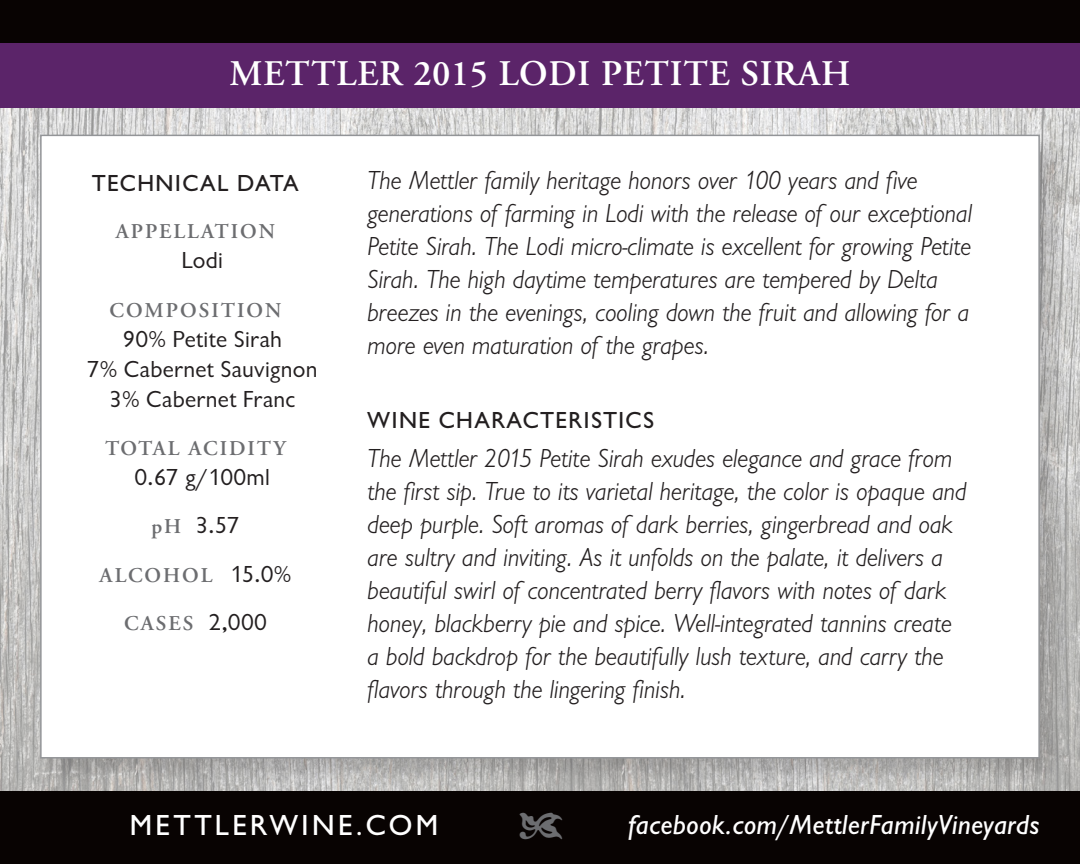
<style>
.page{position:relative;width:1080px;height:864px;background:#080302}
.page>*{position:absolute;margin:0;border:0;box-sizing:border-box;transform-origin:0 0}
.t1{font:42px "Type Embellishments One Plain";color:#6c6d70}
.wine_name_back{font:600 36px "Adobe Garamond Pro";letter-spacing:.025em;color:#fff}
.large_web_address{font:500 30px "Chantilly";letter-spacing:.11em;color:#fff}
.facebook_address{font:italic 500 28.5px "Chantilly";letter-spacing:.005em;color:#fff}
.technical_text{font:italic 300 27px/33px "Chantilly";letter-spacing:-.01em;color:#231f20}
.technical_data{font:24px/30px "Chantilly";letter-spacing:.01em;color:#231f20;text-align:center}
.column_head-left_jus{font:500 24px "Chantilly";letter-spacing:.06em;color:#231f20}
.column_head-center{font:500 24px "Chantilly";letter-spacing:.06em;color:#231f20}
.tech_heads{font:24px "Chantilly";color:#231f20}
.tech_heads-2{font:600 21px "Adobe Garamond Pro";letter-spacing:.095em;color:#6c6d70}
.s1{font-family:"Adobe Garamond Pro";font-weight:600;font-size:21px;color:#6c6d70}
.s2{font-family:"Chantilly";font-weight:400;font-size:24px;color:#231f20}
</style>
<div class="page">
<img style="left:621px;top:108px;width:459px;height:682px">
<img style="left:0;top:108px;width:621px;height:682px">
<div style="left:37px;top:132px;width:1033px;height:656px;background:#231f20;opacity:.2"></div>
<div style="left:40px;top:135px;width:1000px;height:624px;background:#fff;border:2px solid #939598"></div>
<div style="left:0;top:43px;width:1080px;height:65px;background:#5b2469"></div>
<p class="wine_name_back" style="left:229px;top:53px;width:623px">METTLER 2015 LODI PETITE SIRAH</p>
<p class="column_head-center" style="left:92px;top:170px;width:208px">TECHNICAL DATA</p>
<p class="tech_heads-2" style="left:116px;top:220px;width:161px">APPELLATION</p>
<p class="technical_data" style="left:181px;top:246px;width:43px">Lodi</p>
<p class="tech_heads-2" style="left:109px;top:298px;width:174px">COMPOSITION</p>
<p class="technical_data" style="left:87px;top:324px;width:232px">90% Petite Sirah<br>7% Cabernet Sauvignon<br>3% Cabernet Franc</p>
<p class="tech_heads-2" style="left:105px;top:436px;width:182px">TOTAL ACIDITY</p>
<p class="technical_data" style="left:135px;top:463px;width:137px">0.67 g/100ml</p>
<p class="tech_heads" style="left:151px;top:512px;width:90px"><span class="s1">pH</span> 3.57</p>
<p class="tech_heads-2" style="left:100px;top:563px;width:193px">ALCOHOL <span class="s2">15.0%</span></p>
<p class="tech_heads-2" style="left:124px;top:611px;width:144px">CASES <span class="s2">2,000</span></p>
<p class="technical_text" style="left:367px;top:164px;width:607px">The Mettler family heritage honors over 100 years and five generations of farming in Lodi with the release of our exceptional Petite Sirah. The Lodi micro-climate is excellent for growing Petite Sirah. The high daytime temperatures are tempered by Delta breezes in the evenings, cooling down the fruit and allowing for a more even maturation of the grapes.</p>
<p class="column_head-left_jus" style="left:367px;top:407px;width:288px">WINE CHARACTERISTICS</p>
<p class="technical_text" style="left:367px;top:442px;width:601px">The Mettler 2015 Petite Sirah exudes elegance and grace from the first sip. True to its varietal heritage, the color is opaque and deep purple. Soft aromas of dark berries, gingerbread and oak are sultry and inviting. As it unfolds on the palate, it delivers a beautiful swirl of concentrated berry flavors with notes of dark honey, blackberry pie and spice. Well-integrated tannins create a bold backdrop for the beautifully lush texture, and carry the flavors through the lingering finish.</p>
<p class="large_web_address" style="left:130px;top:808px;width:310px">METTLERWINE.COM</p>
<p class="t1" style="left:518px;top:810px;width:48px">4</p>
<p class="facebook_address" style="left:628px;top:809px;width:413px">facebook.com/MettlerFamilyVineyards</p>
</div>
